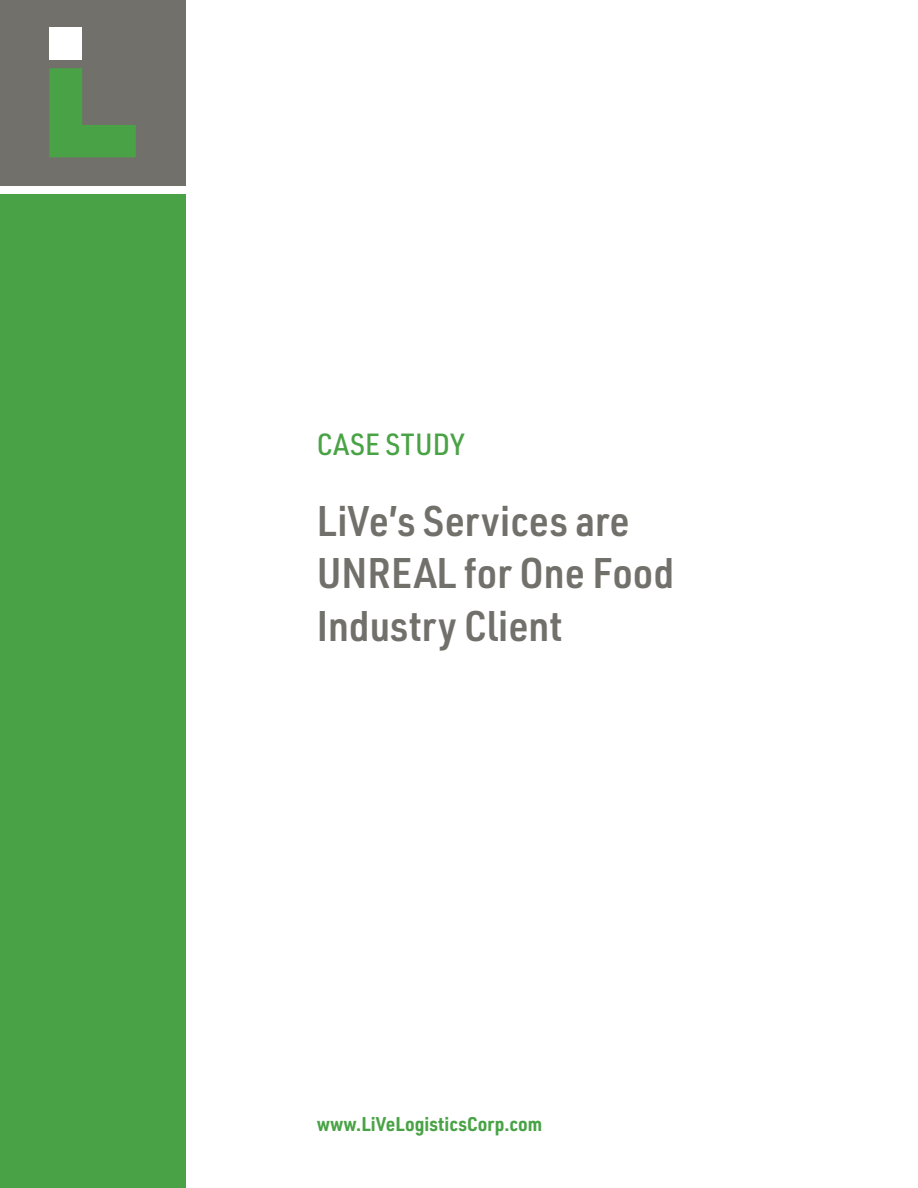
<style>
.page{position:relative;width:918px;height:1188px;background:#fff}
.page>*{position:absolute;margin:0;border:0;box-sizing:border-box;transform-origin:0 0}
.Body{font:600 42px/52.5px "URWDIN Semi Cond";color:#72706b}
.t1{font:500 30px "URWDIN Semi Cond";letter-spacing:.02em;color:#49a346}
.Body-2{font:700 19.5px "URWDIN Semi Cond";color:#49a346}
</style>
<div class="page">
<div style="left:0;top:0;width:185px;height:185px;background:#72706b"></div>
<div style="left:49px;top:28px;width:33px;height:32px;background:#fff"></div>
<svg style="left:49px;top:68px;width:87px;height:89px"></svg>
<div style="left:0;top:194px;width:185px;height:994px;background:#49a346"></div>
<p class="t1" style="left:317px;top:425px;width:149px">CASE STUDY</p>
<p class="Body" style="left:317px;top:493px;width:359px">LiVe’s Services are<br>UNREAL for One Food<br>Industry Client</p>
<p class="Body-2" style="left:317px;top:1111px;width:227px">www.LiVeLogisticsCorp.com</p>
</div>
